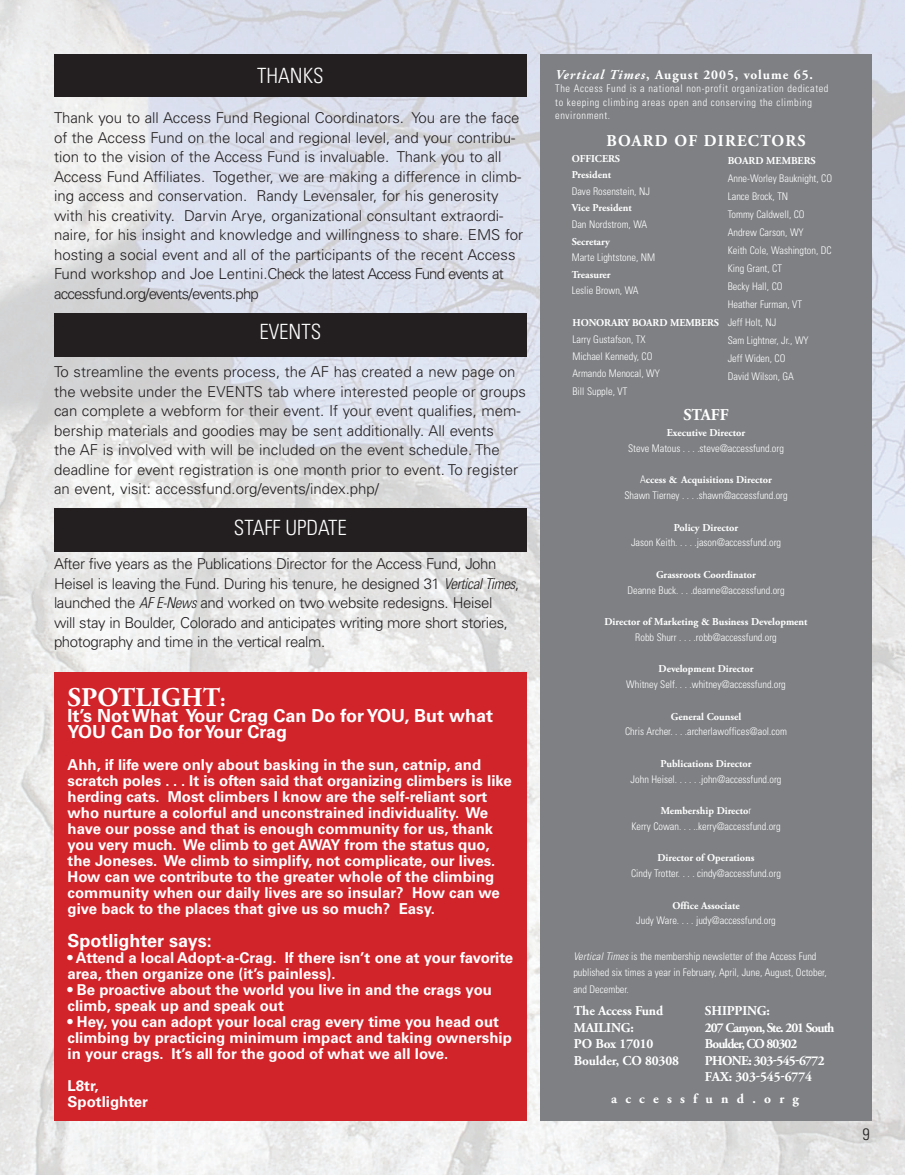
<style>
.page{position:relative;width:905px;height:1175px;background:#fff}
.page>*{position:absolute;margin:0;border:0;box-sizing:border-box;transform-origin:0 0}
.t1{font:700 27px "Adobe Garamond Pro";color:#fff}
.t2{font:300 condensed 21px "Univers LT Std";color:#fff}
.t3{font:700 18px/16px "Univers LT Std";color:#fff}
.t4{font:700 16.5px "Adobe Garamond Pro";letter-spacing:.075em;color:#fff}
.t5{font:300 condensed 16.5px "Univers LT Std";color:#231f20}
.t6{font:300 15px/19.5px "Univers LT Std";color:#231f20}
.t7{font:700 15px/16px "Univers LT Std";color:#fff}
.t8{font:300 15px/19.5px "Univers LT Std";letter-spacing:-.025em;color:#231f20}
.t9{font:700 13.5px/16.5px "Adobe Garamond Pro";letter-spacing:-.055em;color:#fff}
.t10{font:700 13.5px/16.5px "Adobe Garamond Pro";letter-spacing:-.01em;color:#fff}
.t11{font:700 13.5px "Adobe Garamond Pro";letter-spacing:.075em;color:#fff}
.t12{font:700 13.5px "Adobe Garamond Pro";letter-spacing:.61em;color:#fff}
.t13{font:300 condensed 10.5px/18px "Univers LT Std";color:#fff}
.t14{font:700 10.5px/16.5px "Adobe Garamond Pro";color:#fff}
.t15{font:300 condensed 10.5px/13.5px "Univers LT Std";letter-spacing:.055em;color:#fff}
.s1{font-style:italic;font-stretch:condensed}
.s2{font-size:21px}
.s3{font-style:italic}
.s4{font-family:"Univers LT Std";font-weight:300;font-stretch:condensed}
</style>
<div class="page">
<img style="left:0;top:0;width:904px;height:1174px">
<div style="left:54px;top:672px;width:472px;height:448px;background:#d1232a"></div>
<div style="left:540px;top:54px;width:331px;height:1066px;background:#7e8083"></div>
<div style="left:54px;top:54px;width:473px;height:42px;background:#231f20"></div>
<div style="left:54px;top:313px;width:473px;height:43px;background:#231f20"></div>
<div style="left:54px;top:509px;width:473px;height:43px;background:#231f20"></div>
<h2 class="t2" style="left:257px;top:63px;width:68px">THANKS</h2>
<p class="t6" style="left:54px;top:108px;width:470px">Thank you to all Access Fund Regional Coordinators. You are the face of the Access Fund on the local and regional level, and your contribu&shy;tion to the vision of the Access Fund is invaluable. Thank you to all Access Fund Affiliates. Together, we are making a difference in climb&shy;ing access and conservation. Randy Levensaler, for his generosity with his creativity. Darvin Arye, organizational consultant extraordi&shy;naire, for his insight and knowledge and willingness to share. EMS for hosting a social event and all of the participants of the recent Access Fund workshop and Joe Lentini.Check the latest Access Fund events at accessfund.org/events/events.php</p>
<h2 class="t2" style="left:259px;top:319px;width:63px">EVENTS</h2>
<p class="t6" style="left:54px;top:362px;width:473px">To streamline the events process, the AF has created a new page on the website under the EVENTS tab where interested people or groups can complete a webform for their event. If your event qualifies, mem&shy;bership materials and goodies may be sent additionally. All events<br>the AF is involved with will be included on the event schedule. The deadline for event registration is one month prior to event. To register an event, visit: accessfund.org/events/index.php/</p>
<h2 class="t2" style="left:234px;top:514px;width:114px">STAFF UPDATE</h2>
<p class="t8" style="left:54px;top:554px;width:466px">After five years as the Publications Director for the Access Fund, John Heisel is leaving the Fund. During his tenure, he designed 31 <span class="s1">Vertical Times</span>, launched the <span class="s1">AF E-News</span> and worked on two website redesigns. Heisel<br>will stay in Boulder, Colorado and anticipates writing more short stories, photography and time in the vertical realm.</p>
<h1 class="t1" style="left:68px;top:681px;width:160px">SPOTLIGHT<span class="s2">:</span></h1>
<p class="t3" style="left:68px;top:707px;width:427px">It’s Not What Your Crag Can Do for YOU, But what<br>YOU Can Do for Your Crag</p>
<p class="t7" style="left:68px;top:756px;width:446px">Ahh, if life were only about basking in the sun, catnip, and scratch poles . . . It is often said that organizing climbers is like herding cats. Most climbers I know are the self-reliant sort who nurture a colorful and unconstrained individuality. We have our posse and that is enough community for us, thank you very much. We climb to get AWAY from the status quo, the Joneses. We climb to simplify, not complicate, our lives.<br>How can we contribute to the greater whole of the climbing community when our daily lives are so insular? How can we give back to the places that give us so much? Easy.</p>
<p class="t3" style="left:68px;top:932px;width:146px">Spotlighter says:</p>
<p class="t7" style="left:68px;top:949px;width:447px">• Attend a local Adopt-a-Crag. If there isn’t one at your favorite area, then organize one (it’s painless).</p>
<p class="t7" style="left:68px;top:981px;width:426px">• Be proactive about the world you live in and the crags you climb, speak up and speak out</p>
<p class="t7" style="left:68px;top:1013px;width:446px">• Hey, you can adopt your local crag every time you head out climbing by practicing minimum impact and taking ownership in your crags. It’s all for the good of what we all love.</p>
<p class="t7" style="left:68px;top:1077px;width:82px">L8tr,<br>Spotlighter</p>
<p class="t11" style="left:555px;top:67px;width:259px"><span class="s3">Vertical Times</span>, August 2005, volume 65.</p>
<p class="t15" style="left:555px;top:82px;width:275px">The Access Fund is a national non-profit organization dedicated to keeping climbing areas open and conserving the climbing environment.</p>
<p class="t4" style="left:606px;top:131px;width:200px">BOARD OF DIRECTORS</p>
<p class="t14" style="left:571px;top:151px;width:50px">OFFICERS<br>President</p>
<p class="t13" style="left:571px;top:182px;width:80px">Dave Rosenstein, NJ</p>
<p class="t14" style="left:571px;top:200px;width:62px">Vice President</p>
<p class="t13" style="left:571px;top:215px;width:77px">Dan Nordstrom, WA</p>
<p class="t14" style="left:571px;top:233px;width:40px">Secretary</p>
<p class="t13" style="left:571px;top:248px;width:85px">Marte Lightstone, NM</p>
<p class="t14" style="left:571px;top:266px;width:41px">Treasurer</p>
<p class="t13" style="left:571px;top:281px;width:68px">Leslie Brown, WA</p>
<p class="t14" style="left:572px;top:314px;width:148px">HONORARY BOARD MEMBERS</p>
<p class="t13" style="left:572px;top:330px;width:89px;line-height:17.2px">Larry Gustafson, TX<br>Michael Kennedy, CO<br>Armando Menocal, WY<br>Bill Supple, VT</p>
<p class="t14" style="left:727px;top:152px;width:89px">BOARD MEMBERS</p>
<p class="t13" style="left:727px;top:169px;width:106px">Anne-Worley Bauknight, CO<br>Lance Brock, TN<br>Tommy Caldwell, CO<br>Andrew Carson, WY<br>Keith Cole, Washington, DC<br>King Grant, CT<br>Becky Hall, CO<br>Heather Furman, VT<br>Jeff Holt, NJ<br>Sam Lightner, Jr., WY<br>Jeff Widen, CO<br>David Wilson, GA</p>
<p class="t4" style="left:683px;top:405px;width:47px">STAFF</p>
<p class="t14" style="left:667px;top:424px;width:80px">Executive Director</p>
<p class="t13" style="left:628px;top:439px;width:157px">Steve Matous . . . .steve@accessfund.org</p>
<p class="t14" style="left:640px;top:472px;width:133px"><span class="s4">A</span>ccess &amp; Acquisitions Director</p>
<p class="t13" style="left:624px;top:486px;width:165px">Shawn Tierney . . . .shawn@accessfund.org</p>
<p class="t14" style="left:674px;top:519px;width:66px">Policy Director</p>
<p class="t13" style="left:631px;top:533px;width:152px">Jason Keith. . . . .jason@accessfund.org</p>
<p class="t14" style="left:656px;top:566px;width:101px">Grassroots Coordinator</p>
<p class="t13" style="left:627px;top:581px;width:159px">Deanne Buck. . . .deanne@accessfund.org</p>
<p class="t14" style="left:604px;top:613px;width:205px">Director of Marketing &amp; Business Development</p>
<p class="t13" style="left:635px;top:628px;width:143px">Robb Shurr . . . .robb@accessfund.org</p>
<p class="t14" style="left:658px;top:661px;width:96px">Development Director</p>
<p class="t13" style="left:626px;top:675px;width:161px">Whitney Self. . . .whitney@accessfund.org</p>
<p class="t14" style="left:671px;top:708px;width:72px">General Counsel</p>
<p class="t13" style="left:625px;top:722px;width:163px">Chris Archer. . . .archerlawoffices@aol.com</p>
<p class="t14" style="left:660px;top:755px;width:92px">Publications Director</p>
<p class="t13" style="left:630px;top:770px;width:152px">John Heisel. . . . . .john@accessfund.org</p>
<p class="t14" style="left:660px;top:802px;width:92px">Membership Directo<span class="s4">r</span></p>
<p class="t13" style="left:631px;top:817px;width:151px">Kerry Cowan. . . ..kerry@accessfund.org</p>
<p class="t14" style="left:657px;top:850px;width:98px">Director of Operations</p>
<p class="t13" style="left:631px;top:864px;width:151px">Cindy Trotter. . . . cindy@accessfund.org</p>
<p class="t14" style="left:672px;top:897px;width:69px">Office Associate</p>
<p class="t13" style="left:636px;top:911px;width:141px">Judy Ware. . . . judy@accessfund.org</p>
<p class="t13" style="left:573px;top:947px;width:255px;line-height:16.5px"><span class="s3">Vertical Times</span> is the membership newsletter of the Access Fund published six times a year in February, April, June, August, October, and December.</p>
<p class="t10" style="left:574px;top:1003px;width:107px">The Access Fund<br>MAILING:<br>PO Box 17010<br>Boulder, CO 80308</p>
<p class="t9" style="left:705px;top:1003px;width:131px">SHIPPING:<br>207 Canyon, Ste. 201 South<br>Boulder, CO 80302<br>PHONE: 303-545-6772<br>FAX: 303-545-6774</p>
<p class="t12" style="left:611px;top:1090px;width:189px">accessfund.org</p>
<p class="t5" style="left:862px;top:1123px;width:9px">9</p>
</div>
